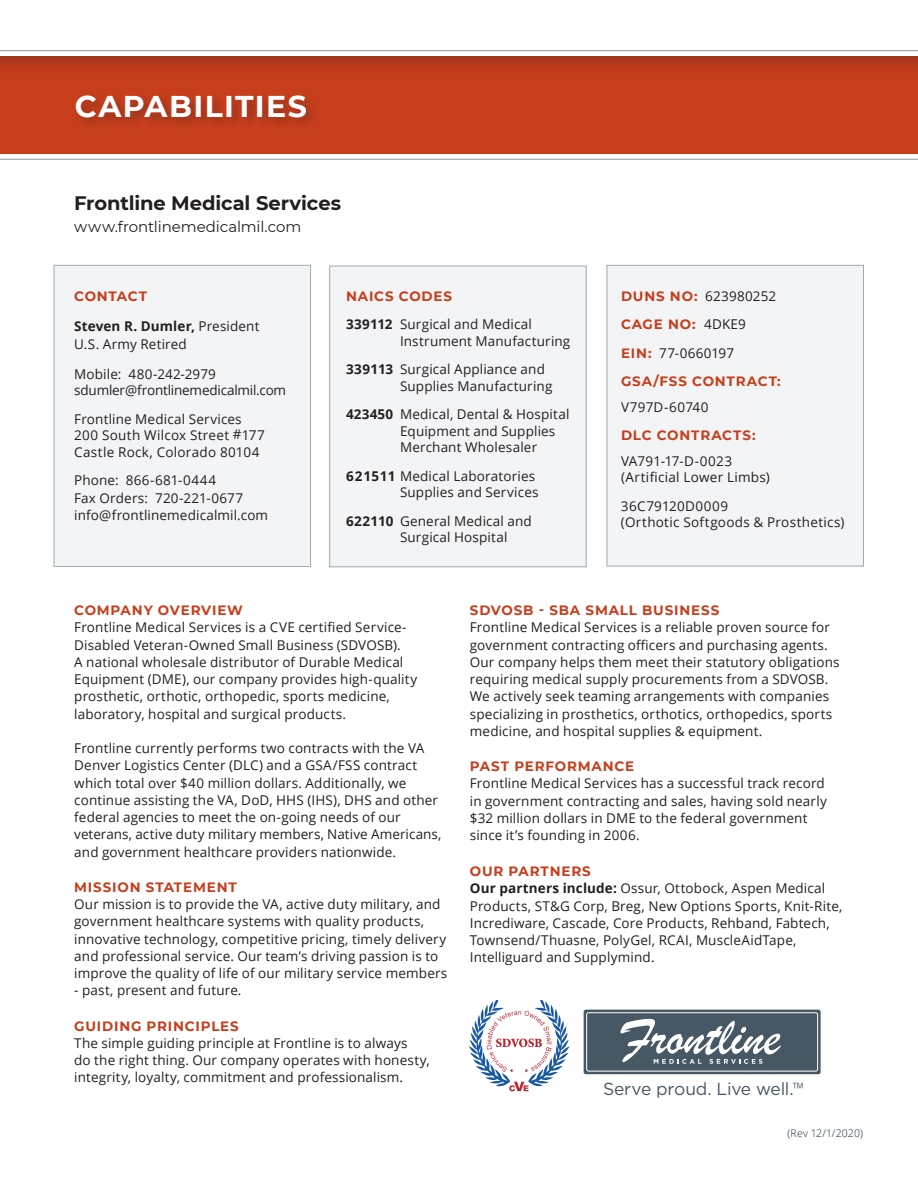
<style>
.page{position:relative;width:918px;height:1188px;background:#fff}
.page>*{position:absolute;margin:0;border:0;box-sizing:border-box;transform-origin:0 0}
.t1{font:700 30px "Montserrat";letter-spacing:.045em;color:#fff}
.t2{font:700 19.5px "Montserrat";letter-spacing:-.005em;color:#231f20}
.t3{font:17.4px "Gotham";letter-spacing:-.015em;color:#475865}
.t4{font:15px "Montserrat";letter-spacing:-.005em;color:#231f20}
.Body_copy{font:13.5px/17.2px "Open Sans";letter-spacing:.01em;color:#231f20}
.Subhead{font:13.5px "Open Sans";letter-spacing:.01em;color:#231f20}
.Subhead-2{font:700 13.5px "Montserrat";letter-spacing:.06em;color:#c63e1c}
.Subhead2{font:13.5px "Open Sans";letter-spacing:.015em;color:#231f20}
.Subhead2-2{font:700 13.5px "Montserrat";letter-spacing:.06em;color:#c63e1c}
.Body_copy-2{font:13.5px "Open Sans";letter-spacing:-.015em;color:#231f20}
.Body_copy-3{font:700 13.5px "Open Sans";letter-spacing:.01em;color:#231f20}
.Body_copy-4{font:13.5px "Open Sans";letter-spacing:.03em;color:#231f20}
.Subhead2-3{font:300 10.5px "Open Sans";letter-spacing:.005em;color:#172938}
.s1{font-weight:400}
.s2{font-weight:700}
.s3{font-family:"Montserrat";font-weight:700;color:#c63e1c}
.s4{font-family:"Open Sans";font-weight:400;color:#231f20}
.s5{font-family:"Open Sans";font-weight:300;font-size:15.6px}
</style>
<div class="page">
<div style="left:54px;top:265px;width:257px;height:302px;background:#f3f4f6;border:1px solid #9faab2"></div>
<div style="left:329px;top:266px;width:257px;height:301px;background:#f3f4f6;border:1px solid #9faab2"></div>
<div style="left:607px;top:265px;width:257px;height:301px;background:#f3f4f6;border:1px solid #9faab2"></div>
<svg style="left:469px;top:1001px;width:101px;height:90px"></svg>
<div style="left:0;top:55px;width:918px;height:99px;background:#c63e1c"></div>
<div style="left:73px;top:94px;width:245px;height:35px;background:#231f20;opacity:.3"></div>
<hr style="left:0;top:159px;width:918px;height:1px;background:#939598">
<div style="left:0;top:0;width:918px;height:76px;background:#231f20;opacity:.25"></div>
<div style="left:0;top:0;width:918px;height:55px;background:#fff"></div>
<hr style="left:0;top:50px;width:918px;height:1px;background:#939598">
<div style="left:584px;top:1010px;width:237px;height:64px;background:#475865;border-radius:2px"></div>
<div style="left:586px;top:1012px;width:232px;height:59px;border:1px solid #fff;border-radius:2px"></div>
<svg style="left:620px;top:1019px;width:161px;height:45px"></svg>
<p class="t1" style="left:75px;top:85px;width:234px">CAPABILITIES</p>
<p class="t2" style="left:74px;top:189px;width:268px">Frontline Medical Services</p>
<p class="t4" style="left:74px;top:216px;width:229px">www.frontlinemedicalmil.com</p>
<p class="Subhead-2" style="left:74px;top:286px;width:74px">CONTACT</p>
<p class="Body_copy-3" style="left:74px;top:316px;width:187px">Steven R. Dumler, <span class="s1">President</span></p>
<p class="Body_copy" style="left:74px;top:335px;width:114px">U.S. Army Retired</p>
<p class="Body_copy" style="left:74px;top:365px;width:143px">Mobile: 480-242-2979</p>
<p class="Body_copy-2" style="left:74px;top:381px;width:213px">sdumler@frontlinemedicalmil.com</p>
<p class="Body_copy" style="left:74px;top:410px;width:169px">Frontline Medical Services</p>
<p class="Body_copy" style="left:74px;top:426px;width:192px">200 South Wilcox Street #177</p>
<p class="Body_copy" style="left:74px;top:443px;width:187px">Castle Rock, Colorado 80104</p>
<p class="Body_copy" style="left:74px;top:471px;width:143px">Phone: 866-681-0444</p>
<p class="Body_copy" style="left:74px;top:489px;width:170px">Fax Orders: 720-221-0677</p>
<p class="Body_copy" style="left:74px;top:506px;width:195px">info@frontlinemedicalmil.com</p>
<p class="Subhead2-2" style="left:346px;top:286px;width:108px">NAICS CODES</p>
<p class="Body_copy" style="left:400px;top:316px;width:172px;line-height:16.5px;text-indent:-54px"><span class="s2">339112</span> Surgical and Medical<br>Instrument Manufacturing</p>
<p class="Body_copy" style="left:346px;top:360px;width:200px"><span class="s2">339113</span> Surgical Appliance and</p>
<p class="Body_copy" style="left:400px;top:377px;width:154px">Supplies Manufacturing</p>
<p class="Body_copy" style="left:346px;top:405px;width:225px"><span class="s2">423450</span> Medical, Dental &amp; Hospital</p>
<p class="Body_copy" style="left:400px;top:422px;width:157px">Equipment and Supplies</p>
<p class="Body_copy" style="left:400px;top:438px;width:139px">Merchant Wholesaler</p>
<p class="Body_copy" style="left:346px;top:467px;width:191px"><span class="s2">621511</span> Medical Laboratories</p>
<p class="Body_copy" style="left:400px;top:483px;width:140px">Supplies and Services</p>
<p class="Body_copy" style="left:346px;top:512px;width:187px"><span class="s2">622110</span> General Medical and</p>
<p class="Body_copy" style="left:400px;top:528px;width:109px">Surgical Hospital</p>
<p class="Subhead" style="left:621px;top:286px;width:157px"><span class="s3">DUNS NO:</span> 623980252</p>
<p class="Subhead-2" style="left:621px;top:315px;width:127px">CAGE NO: <span class="s4">4DKE9</span></p>
<p class="Subhead2" style="left:621px;top:343px;width:115px"><span class="s3">EIN:</span> 77-0660197</p>
<p class="Subhead2-2" style="left:621px;top:372px;width:161px">GSA/FSS CONTRACT:</p>
<p class="Subhead2" style="left:621px;top:397px;width:89px">V797D-60740</p>
<p class="Subhead2-2" style="left:621px;top:426px;width:136px">DLC CONTRACTS:</p>
<p class="Subhead2" style="left:621px;top:451px;width:113px">VA791-17-D-0023</p>
<p class="Body_copy" style="left:621px;top:468px;width:150px">(Artificial Lower Limbs)</p>
<p class="Body_copy-4" style="left:621px;top:496px;width:109px">36C79120D0009</p>
<p class="Body_copy" style="left:621px;top:513px;width:225px">(Orthotic Softgoods &amp; Prosthetics)</p>
<p class="Subhead-2" style="left:74px;top:601px;width:170px">COMPANY OVERVIEW</p>
<p class="Body_copy" style="left:74px;top:618px;width:334px">Frontline Medical Services is a CVE certified Service-<br>Disabled Veteran-Owned Small Business (SDVOSB).</p>
<p class="Body_copy" style="left:74px;top:653px;width:345px">A national wholesale distributor of Durable Medical Equipment (DME), our company provides high-quality prosthetic, orthotic, orthopedic, sports medicine, laboratory, hospital and surgical products.</p>
<p class="Body_copy" style="left:74px;top:739px;width:369px">Frontline currently performs two contracts with the VA Denver Logistics Center (DLC) and a GSA/FSS contract which total over $40 million dollars. Additionally, we continue assisting the VA, DoD, HHS (IHS), DHS and other federal agencies to meet the on-going needs of our veterans, active duty military members, Native Americans, and government healthcare providers nationwide.</p>
<p class="Subhead-2" style="left:74px;top:877px;width:164px">MISSION STATEMENT</p>
<p class="Body_copy" style="left:74px;top:895px;width:375px">Our mission is to provide the VA, active duty military, and government healthcare systems with quality products, innovative technology, competitive pricing, timely delivery and professional service. Our team’s driving passion is to improve the quality of life of our military service members</p>
<p class="Body_copy" style="left:74px;top:982px;width:169px">- past, present and future.</p>
<p class="Subhead-2" style="left:74px;top:1016px;width:166px">GUIDING PRINCIPLES</p>
<p class="Body_copy" style="left:74px;top:1034px;width:335px">The simple guiding principle at Frontline is to always</p>
<p class="Body_copy" style="left:74px;top:1051px;width:357px">do the right thing. Our company operates with honesty, integrity, loyalty, commitment and professionalism.</p>
<p class="Subhead-2" style="left:470px;top:601px;width:251px">SDVOSB - SBA SMALL BUSINESS</p>
<p class="Body_copy" style="left:470px;top:619px;width:362px">Frontline Medical Services is a reliable proven source for government contracting officers and purchasing agents.</p>
<p class="Body_copy" style="left:470px;top:653px;width:371px">Our company helps them meet their statutory obligations requiring medical supply procurements from a SDVOSB.</p>
<p class="Body_copy" style="left:470px;top:688px;width:364px">We actively seek teaming arrangements with companies specializing in prosthetics, orthotics, orthopedics, sports medicine, and hospital supplies &amp; equipment.</p>
<p class="Subhead-2" style="left:470px;top:757px;width:166px">PAST PERFORMANCE</p>
<p class="Body_copy" style="left:470px;top:775px;width:357px">Frontline Medical Services has a successful track record</p>
<p class="Subhead" style="left:470px;top:792px;width:359px">in government contracting and sales, having sold nearly</p>
<p class="Subhead" style="left:470px;top:809px;width:339px">$32 million dollars in DME to the federal government</p>
<p class="Subhead" style="left:470px;top:826px;width:171px">since it’s founding in 2006.</p>
<p class="Subhead-2" style="left:470px;top:862px;width:122px">OUR PARTNERS</p>
<p class="Body_copy" style="left:470px;top:880px;width:374px"><span class="s2">Our partners include:</span> Ossur, Ottobock, Aspen Medical Products, ST&amp;G Corp, Breg, New Options Sports, Knit-Rite, Incrediware, Cascade, Core Products, Rehband, Fabtech, Townsend/Thuasne, PolyGel, RCAI, MuscleAidTape, Intelliguard and Supplymind.</p>
<p class="t3" style="left:603px;top:1078px;width:203px">Serve proud. Live well.<span class="s5">™</span></p>
<p class="Subhead2-3" style="left:788px;top:1126px;width:77px">(Rev 12/1/2020)</p>
</div>
